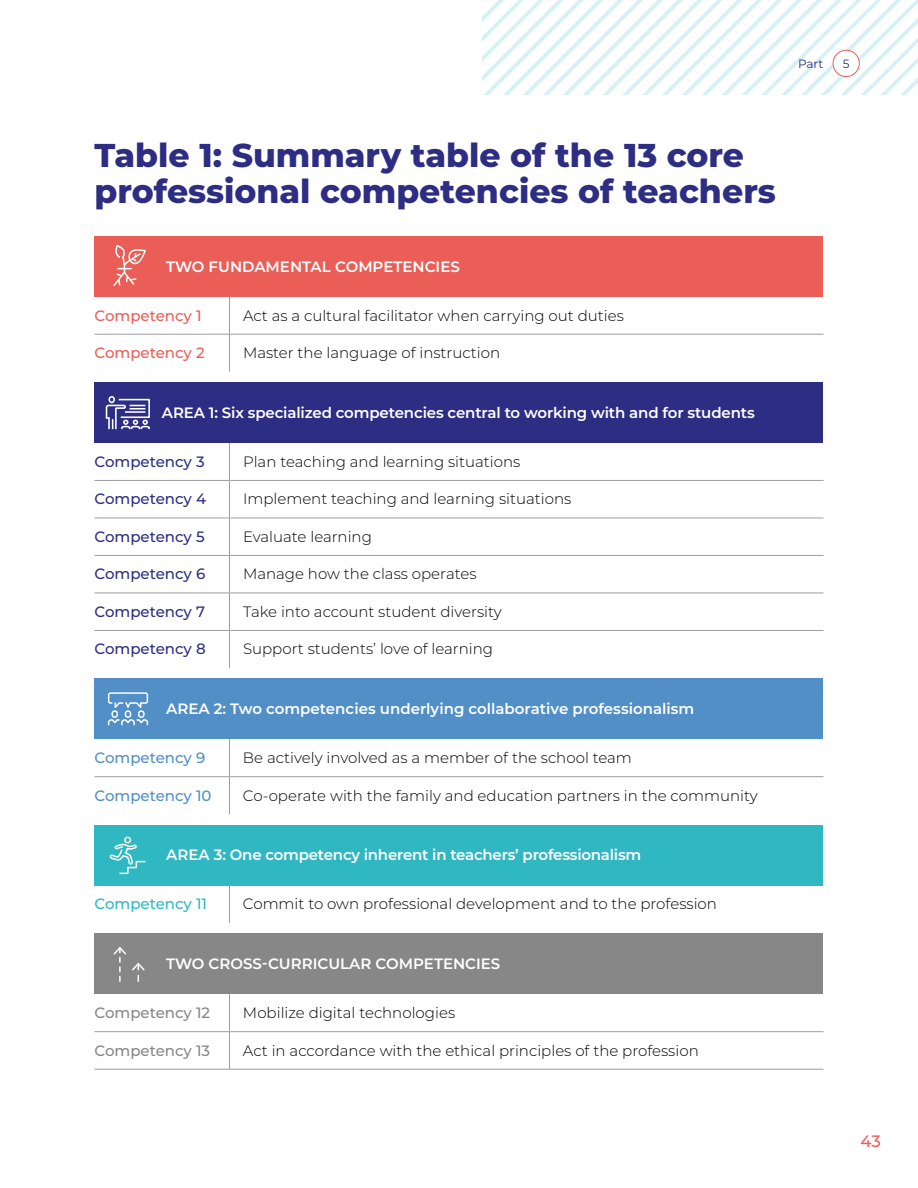
<style>
.page{position:relative;width:918px;height:1188px;background:#fff}
.page>*{position:absolute;margin:0;border:0;box-sizing:border-box;transform-origin:0 0}
.t1{font:800 33px/36px "Montserrat";color:#2d2e83}
.t2{font:500 16.5px "Montserrat";color:#eb5e57}
.t3{font:300 15px "Montserrat";color:#000}
.t4{font:600 15px "Montserrat";letter-spacing:-.01em;color:#fff}
.t5{font:500 15px "Montserrat";color:#2d2e83}
.t6{font:500 15px "Montserrat";color:#878787}
.t7{font:500 15px "Montserrat";color:#518fc6}
.t8{font:500 15px "Montserrat";color:#eb5e57}
.t9{font:500 15px "Montserrat";color:#2fb8c2}
.t10{font:12px "Montserrat";color:#2d2e83}
</style>
<div class="page">
<svg style="left:483px;top:0;width:435px;height:94px"></svg>
<div style="left:94px;top:236px;width:730px;height:61px;background:#eb5e57"></div>
<div style="left:94px;top:382px;width:730px;height:61px;background:#2d2e83"></div>
<div style="left:94px;top:678px;width:730px;height:61px;background:#518fc6"></div>
<div style="left:94px;top:825px;width:730px;height:60px;background:#2fb8c2"></div>
<div style="left:94px;top:933px;width:730px;height:61px;background:#878787"></div>
<hr style="left:229px;top:297px;width:1px;height:37px;background:#9d9d9c">
<hr style="left:94px;top:334px;width:136px;height:1px;background:#9d9d9c">
<hr style="left:230px;top:334px;width:594px;height:1px;background:#9d9d9c">
<hr style="left:229px;top:335px;width:1px;height:37px;background:#9d9d9c">
<hr style="left:229px;top:443px;width:1px;height:37px;background:#9d9d9c">
<hr style="left:94px;top:480px;width:136px;height:1px;background:#9d9d9c">
<hr style="left:230px;top:480px;width:594px;height:1px;background:#9d9d9c">
<hr style="left:229px;top:481px;width:1px;height:37px;background:#9d9d9c">
<hr style="left:94px;top:518px;width:136px;height:1px;background:#9d9d9c">
<hr style="left:230px;top:518px;width:594px;height:1px;background:#9d9d9c">
<hr style="left:229px;top:518px;width:1px;height:37px;background:#9d9d9c">
<hr style="left:94px;top:555px;width:136px;height:1px;background:#9d9d9c">
<hr style="left:230px;top:555px;width:594px;height:1px;background:#9d9d9c">
<hr style="left:229px;top:556px;width:1px;height:37px;background:#9d9d9c">
<hr style="left:94px;top:593px;width:136px;height:1px;background:#9d9d9c">
<hr style="left:230px;top:593px;width:594px;height:1px;background:#9d9d9c">
<hr style="left:229px;top:593px;width:1px;height:37px;background:#9d9d9c">
<hr style="left:94px;top:630px;width:136px;height:1px;background:#9d9d9c">
<hr style="left:230px;top:630px;width:594px;height:1px;background:#9d9d9c">
<hr style="left:229px;top:631px;width:1px;height:37px;background:#9d9d9c">
<hr style="left:229px;top:739px;width:1px;height:37px;background:#9d9d9c">
<hr style="left:94px;top:776px;width:136px;height:1px;background:#9d9d9c">
<hr style="left:230px;top:776px;width:594px;height:1px;background:#9d9d9c">
<hr style="left:229px;top:777px;width:1px;height:37px;background:#9d9d9c">
<hr style="left:229px;top:885px;width:1px;height:38px;background:#9d9d9c">
<hr style="left:229px;top:994px;width:1px;height:37px;background:#9d9d9c">
<hr style="left:94px;top:1031px;width:136px;height:1px;background:#9d9d9c">
<hr style="left:230px;top:1031px;width:594px;height:1px;background:#9d9d9c">
<hr style="left:229px;top:1032px;width:1px;height:37px;background:#9d9d9c">
<hr style="left:94px;top:1069px;width:136px;height:1px;background:#9d9d9c">
<hr style="left:230px;top:1069px;width:594px;height:1px;background:#9d9d9c">
<svg style="left:113px;top:245px;width:33px;height:41px"></svg>
<div style="left:108px;top:396px;width:7px;height:7px;border:2px solid #fff;border-radius:50%"></div>
<svg style="left:105px;top:398px;width:45px;height:32px"></svg>
<hr style="left:125px;top:411px;width:20px;height:2px;background:#fff">
<div style="left:125px;top:710px;width:6px;height:8px;border:2px solid #fff;border-radius:3px"></div>
<div style="left:111px;top:710px;width:7px;height:8px;border:2px solid #fff;border-radius:3px"></div>
<svg style="left:107px;top:719px;width:42px;height:7px"></svg>
<div style="left:138px;top:710px;width:7px;height:8px;border:2px solid #fff;border-radius:3px"></div>
<svg style="left:107px;top:692px;width:42px;height:19px"></svg>
<svg style="left:109px;top:836px;width:37px;height:39px"></svg>
<svg style="left:113px;top:947px;width:32px;height:34px"></svg>
<div style="left:833px;top:50px;width:26px;height:26px;background:#fff;border-radius:50%"></div>
<div style="left:833px;top:50px;width:27px;height:27px;border:1px solid #eb5e57;border-radius:50%"></div>
<p class="t10" style="left:798px;top:55px;width:27px">Part</p>
<p class="t10" style="left:843px;top:55px;width:8px">5</p>
<h1 class="t1" style="left:94px;top:135px;width:683px">Table 1: Summary table of the 13 core professional competencies of teachers</h1>
<p class="t4" style="left:166px;top:256px;width:295px">TWO FUNDAMENTAL COMPETENCIES</p>
<p class="t8" style="left:94px;top:305px;width:109px">Competency 1</p>
<p class="t3" style="left:243px;top:305px;width:382px">Act as a cultural facilitator when carrying out duties</p>
<p class="t8" style="left:94px;top:342px;width:112px">Competency 2</p>
<p class="t3" style="left:243px;top:343px;width:259px">Master the language of instruction</p>
<p class="t4" style="left:162px;top:402px;width:594px">AREA 1: Six specialized competencies central to working with and for students</p>
<p class="t5" style="left:94px;top:451px;width:112px">Competency 3</p>
<p class="t3" style="left:243px;top:451px;width:279px">Plan teaching and learning situations</p>
<p class="t5" style="left:94px;top:489px;width:113px">Competency 4</p>
<p class="t3" style="left:243px;top:489px;width:330px">Implement teaching and learning situations</p>
<p class="t5" style="left:94px;top:526px;width:112px">Competency 5</p>
<p class="t3" style="left:243px;top:526px;width:130px">Evaluate learning</p>
<p class="t5" style="left:94px;top:564px;width:112px">Competency 6</p>
<p class="t3" style="left:243px;top:564px;width:235px">Manage how the class operates</p>
<p class="t5" style="left:94px;top:601px;width:112px">Competency 7</p>
<p class="t3" style="left:243px;top:601px;width:260px">Take into account student diversity</p>
<p class="t5" style="left:94px;top:639px;width:113px">Competency 8</p>
<p class="t3" style="left:243px;top:639px;width:252px">Support students’ love of learning</p>
<p class="t4" style="left:166px;top:698px;width:530px">AREA 2: Two competencies underlying collaborative professionalism</p>
<p class="t7" style="left:94px;top:747px;width:112px">Competency 9</p>
<p class="t3" style="left:243px;top:748px;width:390px">Be actively involved as a member of the school team</p>
<p class="t7" style="left:94px;top:785px;width:119px">Competency 10</p>
<p class="t3" style="left:243px;top:785px;width:516px">Co-operate with the family and education partners in the community</p>
<p class="t4" style="left:166px;top:844px;width:477px">AREA 3: One competency inherent in teachers’ professionalism</p>
<p class="t9" style="left:94px;top:894px;width:114px">Competency 11</p>
<p class="t3" style="left:243px;top:894px;width:476px">Commit to own professional development and to the profession</p>
<p class="t4" style="left:166px;top:953px;width:336px">TWO CROSS-CURRICULAR COMPETENCIES</p>
<p class="t6" style="left:94px;top:1002px;width:117px">Competency 12</p>
<p class="t3" style="left:243px;top:1003px;width:214px">Mobilize digital technologies</p>
<p class="t6" style="left:94px;top:1040px;width:117px">Competency 13</p>
<p class="t3" style="left:243px;top:1040px;width:457px">Act in accordance with the ethical principles of the profession</p>
<p class="t2" style="left:861px;top:1129px;width:22px">43</p>
</div>
